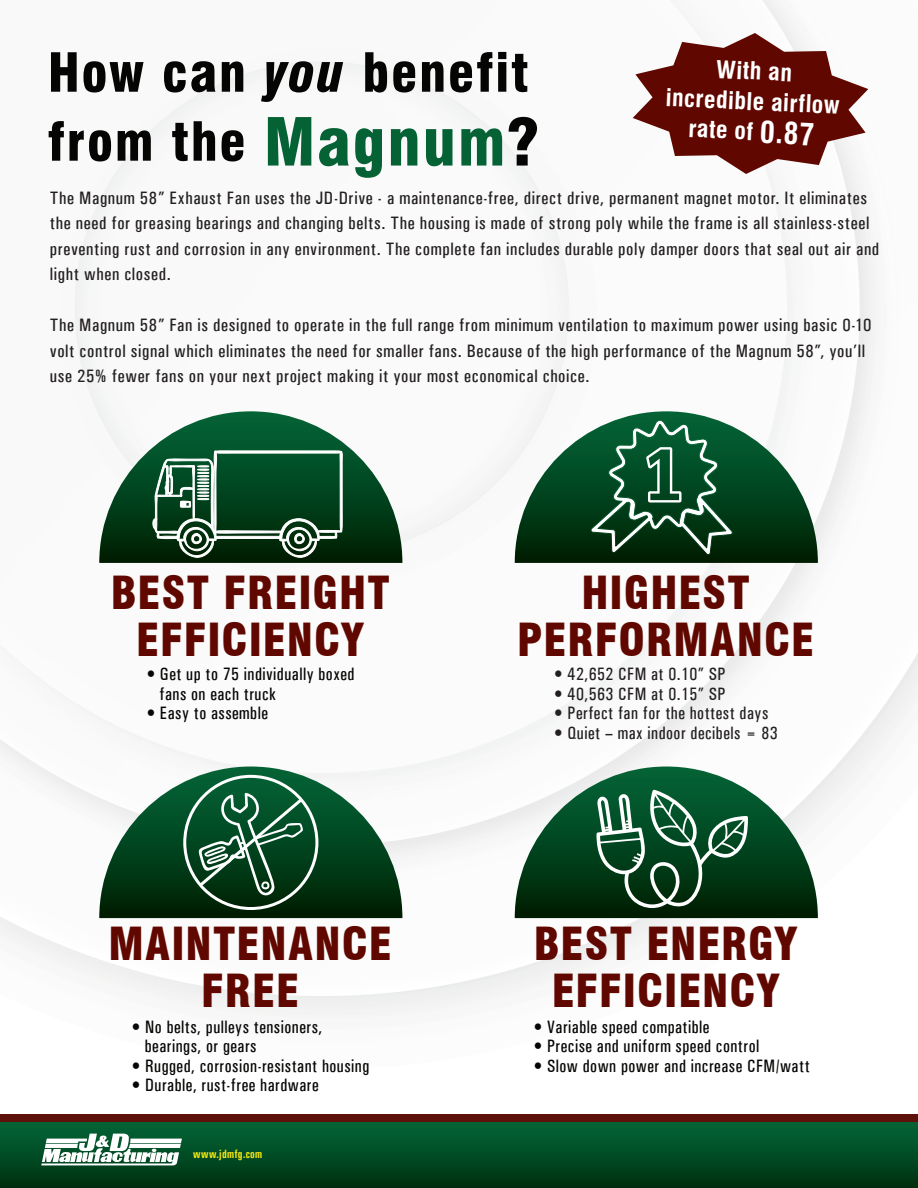
<style>
.page{position:relative;width:918px;height:1188px;background:#fff}
.page>*{position:absolute;margin:0;border:0;box-sizing:border-box;transform-origin:0 0}
.t1{font:900 condensed 52.5px/69px "Swiss 721 BT";letter-spacing:.035em;color:#050504}
.t2{font:900 condensed 44.55px/46.8px "Swiss 721 BT";letter-spacing:.02em;color:#600800;text-align:center}
.t3{font:700 condensed 24px/30.3px "Swiss 721 BT";color:#fff;text-align:center}
.t4{font:500 18px/25.5px "Univers Condensed";letter-spacing:.035em;color:#231f20}
.t5{font:500 18px/19.5px "Univers Condensed";letter-spacing:.03em;color:#050504;scale:.95 1}
.t6{font:500 18px "Univers Condensed";letter-spacing:.035em;color:#231f20;scale:.95 1}
.t7{font:700 12px "Univers Condensed";letter-spacing:.03em;color:#f9eb0f;scale:.88 1}
.s1{font-style:italic}
.s2{font-size:64.5px;color:#056235}
.s3{font-size:64.5px}
.s4{font-size:30px}
</style>
<div class="page">
<img style="left:0;top:0;width:918px;height:1115px">
<div style="left:0;top:1122px;width:918px;height:66px;background:linear-gradient(to bottom,#046639,#003110)"></div>
<div style="left:0;top:1115px;width:918px;height:7px;background:#5e100a"></div>
<svg style="left:41px;top:1134px;width:141px;height:31px"></svg>
<svg style="left:99px;top:411px;width:303px;height:152px"></svg>
<svg style="left:99px;top:767px;width:303px;height:151px"></svg>
<svg style="left:515px;top:411px;width:303px;height:152px"></svg>
<svg style="left:515px;top:767px;width:303px;height:151px"></svg>
<div style="left:183px;top:775px;width:135px;height:135px;border:3px solid #fff;border-radius:50%"></div>
<svg style="left:196px;top:793px;width:109px;height:104px;background:#2f6647"></svg>
<svg style="left:596px;top:790px;width:152px;height:118px;background:#2f6446"></svg>
<svg style="left:152px;top:450px;width:191px;height:108px;background:#316245"></svg>
<svg style="left:590px;top:415px;width:143px;height:141px;background:#286242"></svg>
<svg style="left:633px;top:33px;width:235px;height:141px"></svg>
<h1 class="t1" style="left:48px;top:38px;width:492px">How can <span class="s1">you</span> benefit from the <span class="s2">Magnum</span><span class="s3">?</span></h1>
<p class="t4" style="left:50px;top:185px;width:831px">The Magnum 58” Exhaust Fan uses the JD-Drive - a maintenance-free, direct drive, permanent magnet motor. It eliminates the need for greasing bearings and changing belts. The housing is made of strong poly while the frame is all stainless-steel preventing rust and corrosion in any environment. The complete fan includes durable poly damper doors that seal out air and light when closed.</p>
<p class="t4" style="left:50px;top:312px;width:823px">The Magnum 58” Fan is designed to operate in the full range from minimum ventilation to maximum power using basic 0-10 volt control signal which eliminates the need for smaller fans. Because of the high performance of the Magnum 58”, you’ll use 25% fewer fans on your next project making it your most economical choice.</p>
<h3 class="t3" style="left:668px;top:51px;width:176px;rotate:3deg">With an incredible airflow rate of <span class="s4">0.87</span></h3>
<h2 class="t2" style="left:111px;top:569px;width:280px">BEST FREIGHT<br>EFFICIENCY</h2>
<h2 class="t2" style="left:517px;top:569px;width:299px">HIGHEST<br>PERFORMANCE</h2>
<p class="t5" style="left:160px;top:664px;width:207px;text-indent:-13px">• Get up to 75 individually boxed fans on each truck</p>
<p class="t5" style="left:147px;top:703px;width:129px">• Easy to assemble</p>
<p class="t6" style="left:554px;top:664px;width:182px">• 42,652 CFM at 0.10” SP</p>
<p class="t6" style="left:554px;top:683px;width:182px">• 40,563 CFM at 0.15” SP</p>
<p class="t6" style="left:554px;top:703px;width:227px">• Perfect fan for the hottest days</p>
<p class="t6" style="left:554px;top:722px;width:237px">• Quiet – max indoor decibels = 83</p>
<h2 class="t2" style="left:108px;top:921px;width:285px">MAINTENANCE<br>FREE</h2>
<h2 class="t2" style="left:534px;top:921px;width:265px">BEST ENERGY<br>EFFICIENCY</h2>
<p class="t5" style="left:145px;top:1017px;width:188px;text-indent:-13px">• No belts, pulleys tensioners, bearings, or gears</p>
<p class="t5" style="left:132px;top:1056px;width:251px">• Rugged, corrosion-resistant housing</p>
<p class="t5" style="left:132px;top:1075px;width:198px">• Durable, rust-free hardware</p>
<p class="t5" style="left:534px;top:1017px;width:187px">• Variable speed compatible</p>
<p class="t5" style="left:534px;top:1036px;width:239px">• Precise and uniform speed control</p>
<p class="t5" style="left:534px;top:1056px;width:292px">• Slow down power and increase CFM/watt</p>
<p class="t7" style="left:193px;top:1146px;width:80px">www.jdmfg.com</p>
</div>
